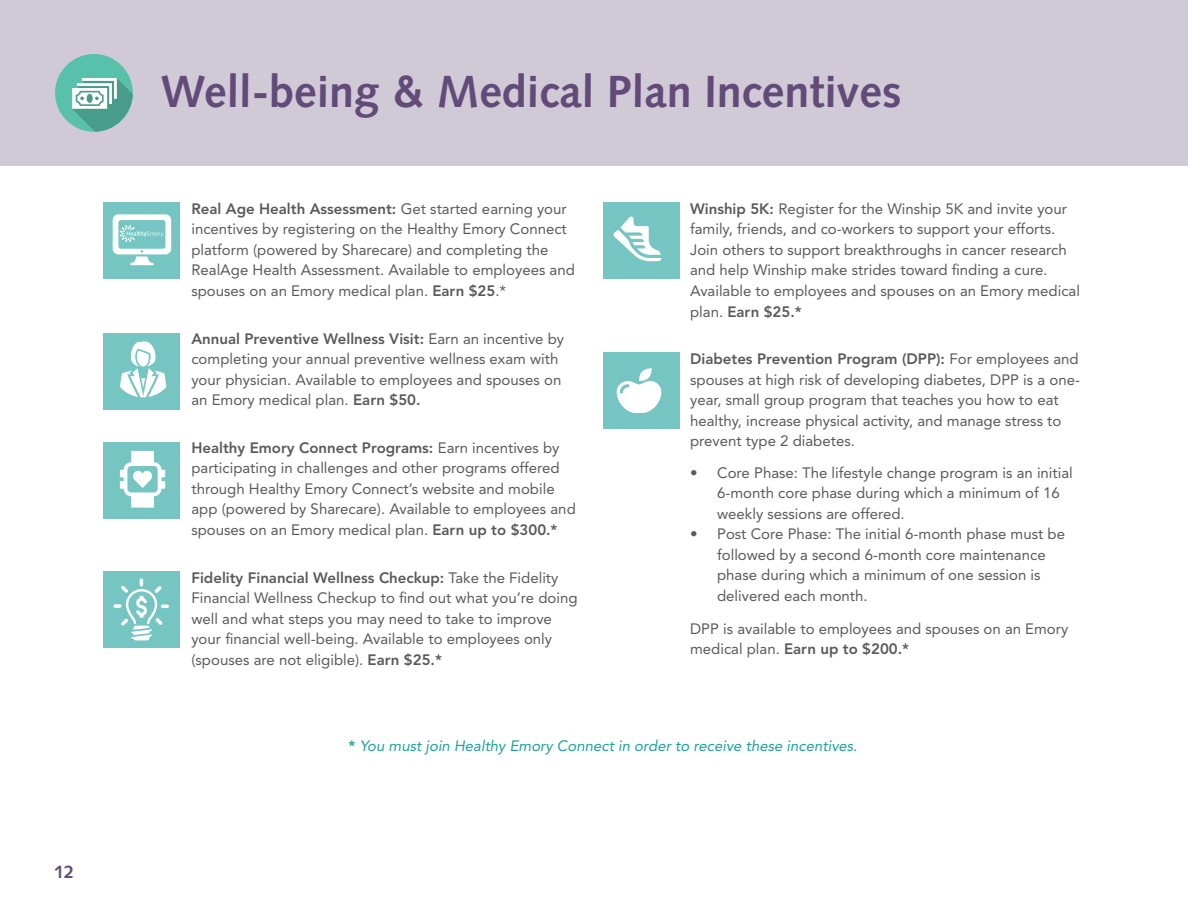
<style>
.page{position:relative;width:1188px;height:918px;background:#fff}
.page>*{position:absolute;margin:0;border:0;box-sizing:border-box;transform-origin:0 0}
.t1{font:700 45px "Syntax LT Std";color:#624b78}
.t2{font:700 18px "Syntax LT Std";color:#624b78}
.t3{font:15px/20.5px "Avenir LT Std";color:#5a5a5d}
.t4{font:italic 15px "Avenir LT Std";color:#1ca29c}
.s1{font-weight:800}
.s2{font-weight:800;font-style:normal}
</style>
<div class="page">
<div style="left:0;top:0;width:1188px;height:165px;background:#d0c9d6"></div>
<div style="left:55px;top:54px;width:78px;height:78px;background:#57c1ac;border-radius:50%"></div>
<svg style="left:72px;top:78px;width:61px;height:54px"></svg>
<div style="left:603px;top:353px;width:76px;height:76px;background:#75c6c2"></div>
<div style="left:603px;top:202px;width:76px;height:77px;background:#75c6c2"></div>
<div style="left:104px;top:572px;width:76px;height:76px;background:#75c6c2"></div>
<div style="left:104px;top:442px;width:76px;height:77px;background:#75c6c2"></div>
<div style="left:104px;top:333px;width:76px;height:76px;background:#75c6c2"></div>
<div style="left:104px;top:202px;width:76px;height:77px;background:#75c6c2"></div>
<svg style="left:113px;top:214px;width:58px;height:51px"></svg>
<svg style="left:614px;top:217px;width:48px;height:44px"></svg>
<svg style="left:617px;top:368px;width:44px;height:45px"></svg>
<svg style="left:120px;top:451px;width:45px;height:57px"></svg>
<svg style="left:113px;top:578px;width:56px;height:62px"></svg>
<svg style="left:120px;top:341px;width:46px;height:56px"></svg>
<p class="t2" style="left:54px;top:861px;width:22px">12</p>
<h1 class="t1" style="left:161px;top:65px;width:742px">Well-being &amp; Medical Plan Incentives</h1>
<p class="t3" style="left:191px;top:198px;width:385px"><span class="s1">Real Age Health Assessment:</span> Get started earning your incentives by registering on the Healthy Emory Connect platform (powered by Sharecare) and completing the RealAge Health Assessment. Available to employees and spouses on an Emory medical plan. <span class="s1">Earn $25</span>.*</p>
<p class="t3" style="left:191px;top:328px;width:374px"><span class="s1">Annual Preventive Wellness Visit:</span> Earn an incentive by completing your annual preventive wellness exam with your physician. Available to employees and spouses on an Emory medical plan. <span class="s1">Earn $50.</span></p>
<p class="t3" style="left:191px;top:437px;width:386px"><span class="s1">Healthy Emory Connect Programs:</span> Earn incentives by participating in challenges and other programs offered through Healthy Emory Connect’s website and mobile app (powered by Sharecare). Available to employees and spouses on an Emory medical plan. <span class="s1">Earn up to $300.*</span></p>
<p class="t3" style="left:191px;top:567px;width:388px"><span class="s1">Fidelity Financial Wellness Checkup:</span> Take the Fidelity Financial Wellness Checkup to find out what you’re doing well and what steps you may need to take to improve your financial well-being. Available to employees only (spouses are not eligible). <span class="s1">Earn $25.*</span></p>
<p class="t3" style="left:690px;top:198px;width:391px"><span class="s1">Winship 5K:</span> Register for the Winship 5K and invite your family, friends, and co-workers to support your efforts.<br>Join others to support breakthroughs in cancer research and help Winship make strides toward finding a cure.<br>Available to employees and spouses on an Emory medical plan. <span class="s1">Earn $25.*</span></p>
<p class="t3" style="left:690px;top:349px;width:391px"><span class="s1">Diabetes Prevention Program (DPP):</span> For employees and spouses at high risk of developing diabetes, DPP is a one&shy;year, small group program that teaches you how to eat healthy, increase physical activity, and manage stress to prevent type 2 diabetes.</p>
<p class="t3" style="left:717px;top:462px;width:357px;text-indent:-27px">• Core Phase: The lifestyle change program is an initial<br>6-month core phase during which a minimum of 16 weekly sessions are offered.</p>
<p class="t3" style="left:717px;top:524px;width:349px;text-indent:-27px">• Post Core Phase: The initial 6-month phase must be followed by a second 6-month core maintenance phase during which a minimum of one session is delivered each month.</p>
<p class="t3" style="left:690px;top:618px;width:380px">DPP is available to employees and spouses on an Emory medical plan. <span class="s1">Earn up to $200.*</span></p>
<p class="t4" style="left:349px;top:737px;width:510px"><span class="s2">*</span> You must join Healthy Emory Connect in order to receive these incentives.</p>
</div>
